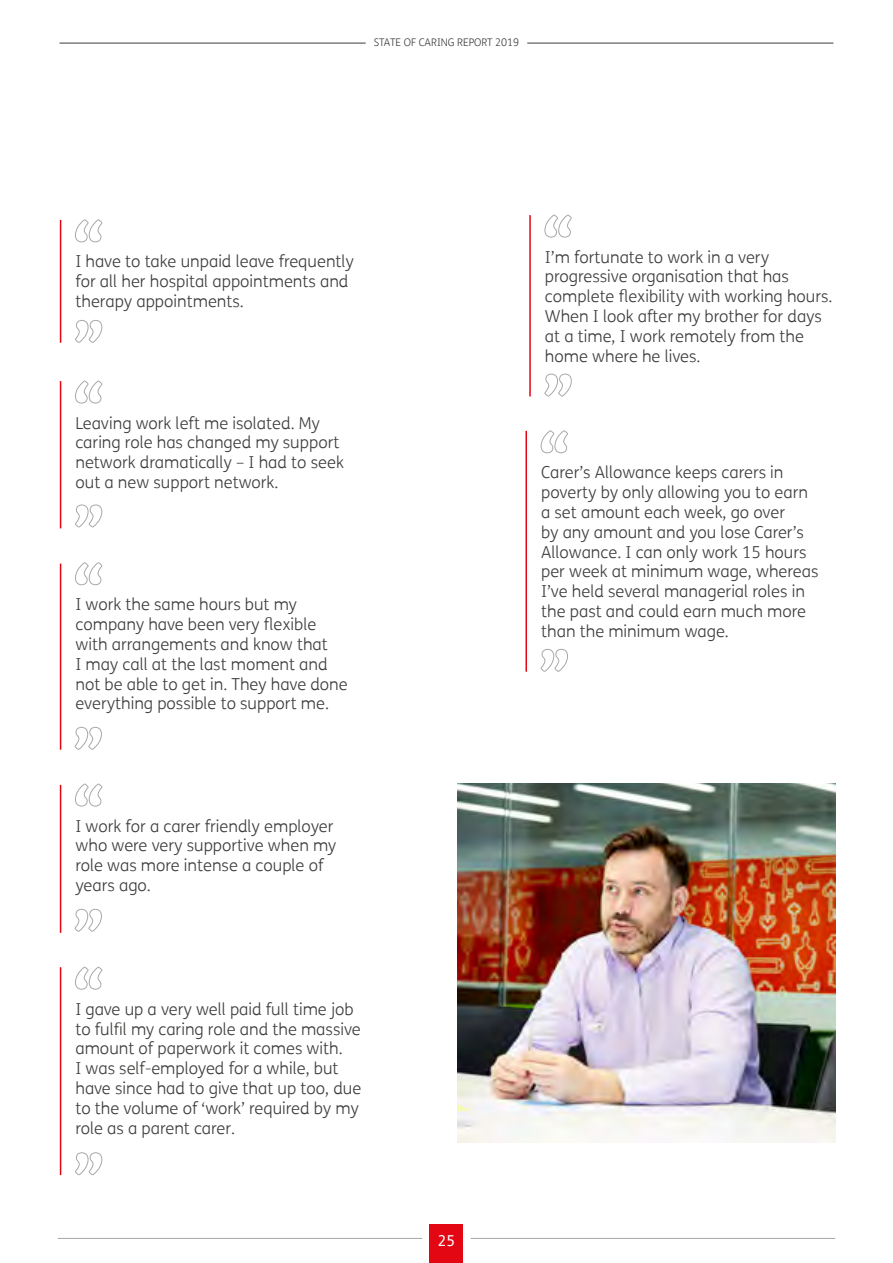
<style>
.page{position:relative;width:893px;height:1263px;background:#fff}
.page>*{position:absolute;margin:0;border:0;box-sizing:border-box;transform-origin:0 0}
.t1{font:300 16.5px/19.8px "FS Me";color:#3c3c3b}
.t2{font:15px "FS Me";color:#fff}
.t3{font:300 10.5px "FS Me";color:#3c3c3b}
</style>
<div class="page">
<svg style="left:75px;top:966px;width:28px;height:24px"></svg>
<svg style="left:75px;top:1152px;width:28px;height:23px"></svg>
<hr style="left:60px;top:967px;width:1px;height:208px;background:#e30613">
<svg style="left:544px;top:214px;width:28px;height:24px"></svg>
<svg style="left:544px;top:373px;width:28px;height:24px"></svg>
<hr style="left:529px;top:215px;width:2px;height:181px;background:#e30613">
<svg style="left:75px;top:380px;width:28px;height:24px"></svg>
<svg style="left:75px;top:504px;width:28px;height:24px"></svg>
<hr style="left:60px;top:381px;width:1px;height:147px;background:#e30613">
<svg style="left:75px;top:219px;width:28px;height:24px"></svg>
<svg style="left:75px;top:320px;width:28px;height:23px"></svg>
<hr style="left:60px;top:220px;width:1px;height:123px;background:#e30613">
<svg style="left:75px;top:562px;width:28px;height:23px"></svg>
<svg style="left:74px;top:727px;width:28px;height:23px"></svg>
<hr style="left:60px;top:563px;width:1px;height:187px;background:#e30613">
<svg style="left:75px;top:783px;width:28px;height:24px"></svg>
<svg style="left:74px;top:908px;width:28px;height:24px"></svg>
<hr style="left:60px;top:785px;width:1px;height:148px;background:#e30613">
<svg style="left:540px;top:430px;width:28px;height:24px"></svg>
<svg style="left:540px;top:649px;width:28px;height:23px"></svg>
<hr style="left:525px;top:431px;width:2px;height:241px;background:#e30613">
<img style="left:457px;top:784px;width:378px;height:358px">
<div style="left:430px;top:1224px;width:33px;height:39px;background:#e30613"></div>
<hr style="left:58px;top:1238px;width:364px;height:1px;background:#a8a8a7">
<hr style="left:471px;top:1238px;width:364px;height:1px;background:#a8a8a7">
<hr style="left:60px;top:43px;width:306px;height:1px;background:#3c3c3b">
<hr style="left:527px;top:43px;width:306px;height:1px;background:#3c3c3b">
<p class="t3" style="left:374px;top:35px;width:147px">STATE OF CARING REPORT 2019</p>
<p class="t1" style="left:75px;top:251px;width:280px">I have to take unpaid leave frequently for all her hospital appointments and therapy appointments.</p>
<p class="t1" style="left:75px;top:412px;width:270px">Leaving work left me isolated. My caring role has changed my support network dramatically – I had to seek out a new support network.</p>
<p class="t1" style="left:75px;top:594px;width:274px">I work the same hours but my company have been very flexible with arrangements and know that<br>I may call at the last moment and not be able to get in. They have done everything possible to support me.</p>
<p class="t1" style="left:75px;top:815px;width:262px">I work for a carer friendly employer who were very supportive when my role was more intense a couple of years ago.</p>
<p class="t1" style="left:75px;top:998px;width:287px">I gave up a very well paid full time job to fulfil my caring role and the massive amount of paperwork it comes with.<br>I was self-employed for a while, but have since had to give that up too, due to the volume of ‘work’ required by my role as a parent carer.</p>
<p class="t2" style="left:438px;top:1230px;width:19px">25</p>
<p class="t1" style="left:545px;top:246px;width:289px">I’m fortunate to work in a very progressive organisation that has complete flexibility with working hours.<br>When I look after my brother for days at a time, I work remotely from the home where he lives.</p>
<p class="t1" style="left:541px;top:462px;width:279px">Carer’s Allowance keeps carers in poverty by only allowing you to earn a set amount each week, go over<br>by any amount and you lose Carer’s<br>Allowance. I can only work 15 hours per week at minimum wage, whereas<br>I’ve held several managerial roles in the past and could earn much more than the minimum wage.</p>
</div>
